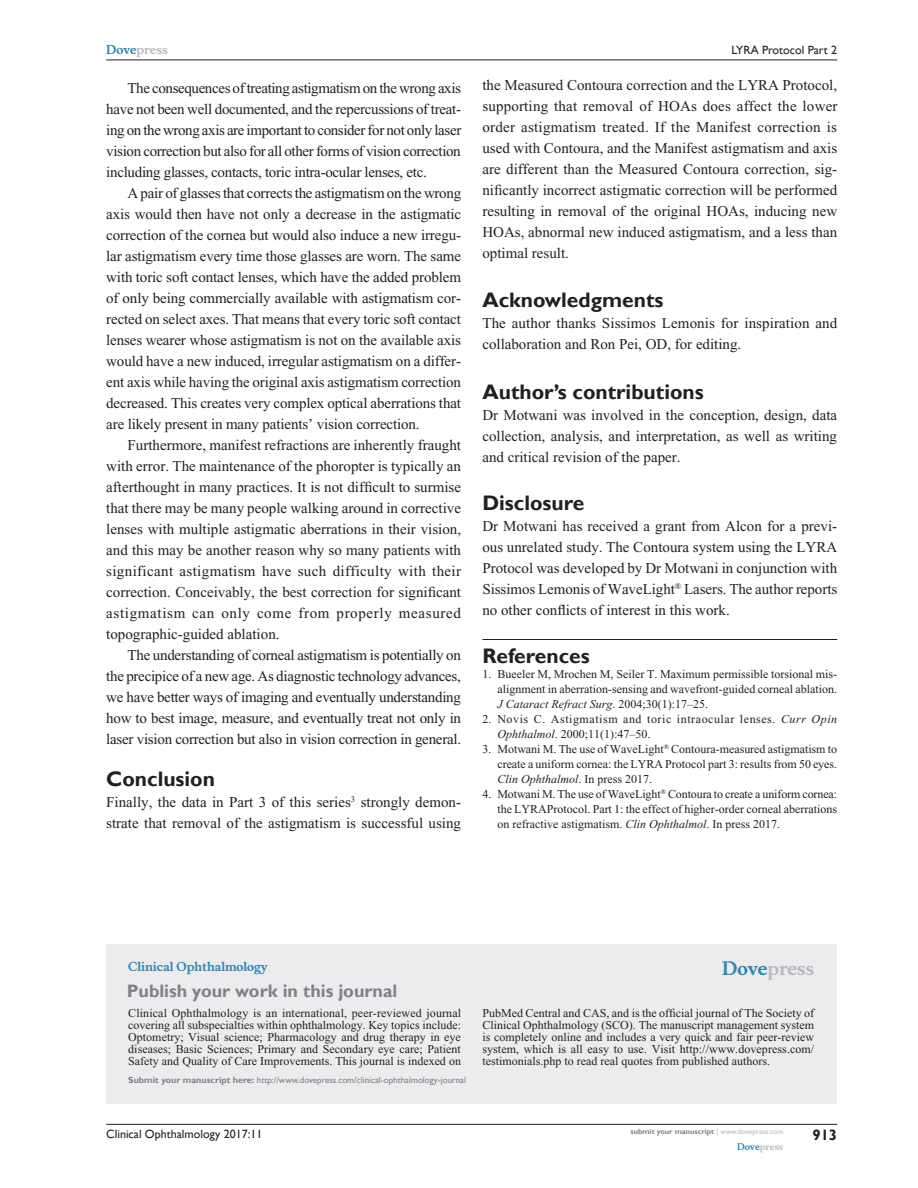
<style>
.page{position:relative;width:918px;height:1188px;background:#fff}
.page>*{position:absolute;margin:0;border:0;box-sizing:border-box;transform-origin:0 0}
.RefH{font:700 21px "Gill Sans";color:#231f20}
.PromBx-H1{font:700 18px "Gill Sans";color:#808285}
.PromBx-Brand{font:700 18px "Musee";color:#b8b9bc}
.Tx{font:15px/21px "Times New Roman";letter-spacing:-.01em;color:#231f20;text-align:justify}
.TxF{font:15px/21px "Times New Roman";color:#231f20;text-align:justify}
.t1{font:700 15px "Gill Sans";color:#231f20}
.PromBx-Tx{font:12px/12px "Times New Roman";color:#231f20;text-align:justify}
.RefNL1{font:12px/15px "Times New Roman";color:#231f20;text-align:justify}
.RefNL1-2{font:12px/15px "Times New Roman";letter-spacing:.045em;color:#231f20}
.t2{font:12px "Gill Sans";color:#231f20}
.PromBx-JrnlName{font:700 12px "Musee";color:#3485ae}
.t3{font:700 12px "Musee";color:#b8b9bc}
.PromBx-SubmitMssWebA{font:9px "Gill Sans";color:#808285}
.t4{font:700 9px "Musee";color:#b8b9bc}
.t5{font:700 7.5px "Gill Sans";color:#808285}
.s1{color:#3485ae}
.s2{font-style:italic}
.s3{font-weight:700}
.s4{font-weight:400;color:#b8b9bc}
</style>
<div class="page">
<div style="left:106px;top:944px;width:731px;height:159px;background:#ececee"></div>
<hr style="left:106px;top:1124px;width:731px;height:1px;background:#231f20">
<hr style="left:106px;top:60px;width:731px;height:1px;background:#231f20">
<hr style="left:482px;top:639px;width:355px;height:1px;background:#231f20">
<p class="t3" style="left:106px;top:43px;width:63px"><span class="s1">Dove</span>press</p>
<p class="Tx" style="left:106px;top:77px;width:357px;text-indent:21px">The consequences of treating astigmatism on the wrong axis have not been well documented, and the repercussions of treat&shy;ing on the wrong axis are important to consider for not only laser vision correction but also for all other forms of vision correction including glasses, contacts, toric intra-ocular lenses, etc.</p>
<p class="Tx" style="left:106px;top:182px;width:356px;text-indent:21px">A pair of glasses that corrects the astigmatism on the wrong axis would then have not only a decrease in the astigmatic correction of the cornea but would also induce a new irregu&shy;lar astigmatism every time those glasses are worn. The same with toric soft contact lenses, which have the added problem of only being commercially available with astigmatism cor&shy;rected on select axes. That means that every toric soft contact lenses wearer whose astigmatism is not on the available axis would have a new induced, irregular astigmatism on a differ&shy;ent axis while having the original axis astigmatism correction decreased. This creates very complex optical aberrations that are likely present in many patients’ vision correction.</p>
<p class="Tx" style="left:106px;top:434px;width:356px;text-indent:21px">Furthermore, manifest refractions are inherently fraught with error. The maintenance of the phoropter is typically an afterthought in many practices. It is not difficult to surmise that there may be many people walking around in corrective lenses with multiple astigmatic aberrations in their vision, and this may be another reason why so many patients with significant astigmatism have such difficulty with their correction. Conceivably, the best correction for significant astigmatism can only come from properly measured topographic-guided ablation.</p>
<p class="Tx" style="left:106px;top:644px;width:356px;text-indent:21px">The understanding of corneal astigmatism is potentially on the precipice of a new age. As diagnostic technology advances, we have better ways of imaging and eventually understanding how to best image, measure, and eventually treat not only in laser vision correction but also in vision correction in general.</p>
<h1 class="RefH" style="left:106px;top:766px;width:110px">Conclusion</h1>
<p class="TxF" style="left:106px;top:791px;width:356px">Finally, the data in Part 3 of this series<sup>3</sup> strongly demon&shy;strate that removal of the astigmatism is successful using</p>
<p class="t2" style="left:732px;top:43px;width:107px">LYRA Protocol Part 2</p>
<p class="TxF" style="left:482px;top:74px;width:357px">the Measured Contoura correction and the LYRA Protocol, supporting that removal of HOAs does affect the lower order astigmatism treated. If the Manifest correction is used with Contoura, and the Manifest astigmatism and axis are different than the Measured Contoura correction, sig&shy;nificantly incorrect astigmatic correction will be performed resulting in removal of the original HOAs, inducing new HOAs, abnormal new induced astigmatism, and a less than optimal result.</p>
<h1 class="RefH" style="left:482px;top:287px;width:183px">Acknowledgments</h1>
<p class="TxF" style="left:482px;top:313px;width:356px">The author thanks Sissimos Lemonis for inspiration and collaboration and Ron Pei, OD, for editing.</p>
<h1 class="RefH" style="left:482px;top:379px;width:223px">Author’s contributions</h1>
<p class="TxF" style="left:482px;top:404px;width:356px">Dr Motwani was involved in the conception, design, data collection, analysis, and interpretation, as well as writing and critical revision of the paper.</p>
<h1 class="RefH" style="left:482px;top:490px;width:103px">Disclosure</h1>
<p class="TxF" style="left:482px;top:515px;width:356px">Dr Motwani has received a grant from Alcon for a previ&shy;ous unrelated study. The Contoura system using the LYRA Protocol was developed by Dr Motwani in conjunction with Sissimos Lemonis of WaveLight<sup>®</sup> Lasers. The author reports no other conflicts of interest in this work.</p>
<p class="RefH" style="left:482px;top:643px;width:109px">References</p>
<p class="RefNL1" style="left:497px;top:666px;width:341px;text-indent:-15px">1. Bueeler M, Mrochen M, Seiler T. Maximum permissible torsional mis&shy;alignment in aberration-sensing and wavefront-guided corneal ablation.<br><span class="s2">J Cataract Refract Surg</span>. 2004;30(1):17–25.</p>
<p class="RefNL1-2" style="left:497px;top:711px;width:341px;text-indent:-15px">2. Novis C. Astigmatism and toric intraocular lenses. <span class="s2">Curr Opin<br>Ophthalmol</span>. 2000;11(1):47–50.</p>
<p class="RefNL1" style="left:497px;top:741px;width:341px;text-indent:-15px">3. Motwani M. The use of WaveLight<sup>®</sup> Contoura-measured astigmatism to create a uniform cornea: the LYRA Protocol part 3: results from 50 eyes.<br><span class="s2">Clin Ophthalmol</span>. In press 2017.</p>
<p class="RefNL1" style="left:497px;top:786px;width:341px;text-indent:-15px">4. Motwani M. The use of WaveLight<sup>®</sup> Contoura to create a uniform cornea: the LYRAProtocol. Part 1: the effect of higher-order corneal aberrations on refractive astigmatism. <span class="s2">Clin Ophthalmol</span>. In press 2017.</p>
<p class="PromBx-JrnlName" style="left:128px;top:959px;width:141px">Clinical Ophthalmology</p>
<p class="PromBx-H1" style="left:127px;top:980px;width:272px">Publish your work in this journal</p>
<p class="PromBx-Brand" style="left:722px;top:958px;width:94px"><span class="s1">Dove</span>press</p>
<p class="PromBx-Tx" style="left:128px;top:1007px;width:334px">Clinical Ophthalmology is an international, peer-reviewed journal covering all subspecialties within ophthalmology. Key topics include:<br>Optometry; Visual science; Pharmacology and drug therapy in eye diseases; Basic Sciences; Primary and Secondary eye care; Patient Safety and Quality of Care Improvements. This journal is indexed on</p>
<p class="PromBx-Tx" style="left:482px;top:1007px;width:333px">PubMed Central and CAS, and is the official journal of The Society of Clinical Ophthalmology (SCO). The manuscript management system is completely online and includes a very quick and fair peer-review system, which is all easy to use. Visit http://www.dovepress.com/ testimonials.php to read real quotes from published authors.</p>
<p class="PromBx-SubmitMssWebA" style="left:128px;top:1075px;width:339px"><span class="s3">Submit your manuscript here:</span> http://www.dovepress.com/clinical-ophthalmology-journal</p>
<p class="t2" style="left:106px;top:1127px;width:158px">Clinical Ophthalmology 2017:11</p>
<p class="t5" style="left:631px;top:1127px;width:154px">submit your manuscript <span class="s4">| www.dovepress.com</span></p>
<p class="t4" style="left:737px;top:1141px;width:48px"><span class="s1">Dove</span>press</p>
<p class="t1" style="left:812px;top:1126px;width:26px">913</p>
</div>
